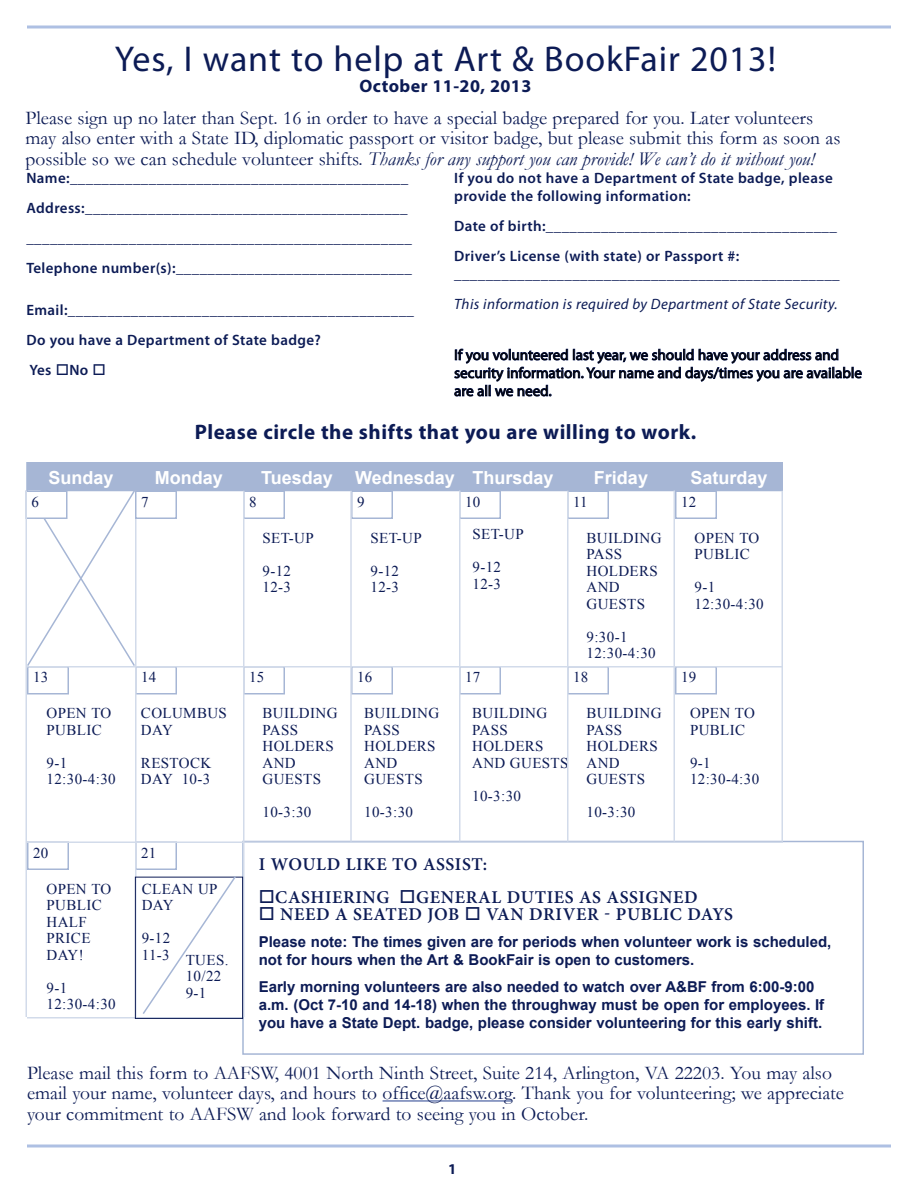
<style>
.page{position:relative;width:918px;height:1188px;background:#fff}
.page>*{position:absolute;margin:0;border:0;box-sizing:border-box;transform-origin:0 0}
.t1{font:36px "Myriad Pro";letter-spacing:.025em;color:#0c1b55}
.t2{font:700 21px "Myriad Pro";letter-spacing:.025em;color:#0c1b55}
.t3{font:19.5px/20.2px "Garamond";color:#0c1b55}
.t4{font:600 18px "Minion Pro";letter-spacing:.035em;color:#0c1b55}
.t5{font:700 18px "Arial";color:#fff}
.t6{font:700 18px "Myriad Pro";letter-spacing:.025em;color:#0c1b55}
.t7{font:600 15px/30px "Myriad Pro";letter-spacing:.025em;color:#0c1b55}
.t8{font:15px/16.5px "Times New Roman";letter-spacing:.025em;color:#0c1b55}
.t9{font:700 15px/18px "Arial";color:#0c1b55}
.t10{font:15px/18px "Myriad Pro";color:#000}
.t11{font:italic 15px "Myriad Pro";letter-spacing:.025em;color:#0c1b55}
.t12{font:700 15px "Myriad Pro";color:#0c1b55}
.s1{font-style:italic}
</style>
<div class="page">
<hr style="left:27px;top:26px;width:864px;height:2px;background:#aec0e3">
<svg style="left:27px;top:1144px;width:864px;height:4px;background:#c2cfe9"></svg>
<svg style="left:454px;top:348px;width:408px;height:49px"></svg>
<div style="left:242px;top:841px;width:622px;height:214px;border:2px solid #a6b6d5"></div>
<hr style="left:383px;top:1100px;width:129px;height:1px;background:#25408f">
<div style="left:243px;top:490px;width:42px;height:29px;border:2px solid #a6b6d5"></div>
<div style="left:351px;top:490px;width:42px;height:29px;border:2px solid #a6b6d5"></div>
<div style="left:567px;top:490px;width:42px;height:29px;border:2px solid #a6b6d5"></div>
<div style="left:675px;top:490px;width:42px;height:29px;border:2px solid #a6b6d5"></div>
<div style="left:27px;top:666px;width:42px;height:28px;border:2px solid #a6b6d5"></div>
<div style="left:135px;top:666px;width:42px;height:28px;border:2px solid #a6b6d5"></div>
<div style="left:243px;top:666px;width:42px;height:28px;border:2px solid #a6b6d5"></div>
<div style="left:351px;top:666px;width:42px;height:28px;border:2px solid #a6b6d5"></div>
<div style="left:459px;top:666px;width:42px;height:28px;border:2px solid #a6b6d5"></div>
<div style="left:567px;top:666px;width:42px;height:28px;border:2px solid #a6b6d5"></div>
<div style="left:675px;top:666px;width:42px;height:28px;border:2px solid #a6b6d5"></div>
<div style="left:27px;top:842px;width:42px;height:28px;border:2px solid #a6b6d5"></div>
<div style="left:135px;top:842px;width:42px;height:28px;border:2px solid #a6b6d5"></div>
<svg style="left:25px;top:490px;width:110px;height:178px"></svg>
<div style="left:26px;top:491px;width:41px;height:27px;background:#fff"></div>
<div style="left:26px;top:490px;width:42px;height:29px;border:2px solid #a6b6d5"></div>
<div style="left:459px;top:490px;width:42px;height:29px;border:2px solid #a6b6d5"></div>
<hr style="left:27px;top:1017px;width:216px;height:1px;background:#d2dbea">
<hr style="left:27px;top:842px;width:756px;height:1px;background:#d2dbea">
<hr style="left:27px;top:666px;width:756px;height:2px;background:#d2dbea">
<hr style="left:40px;top:490px;width:743px;height:1px;background:#a6b6d5">
<hr style="left:135px;top:490px;width:1px;height:527px;background:#d2dbea">
<hr style="left:243px;top:490px;width:1px;height:527px;background:#d2dbea">
<hr style="left:350px;top:490px;width:2px;height:352px;background:#d2dbea">
<hr style="left:459px;top:464px;width:1px;height:378px;background:#d2dbea">
<hr style="left:567px;top:490px;width:1px;height:352px;background:#d2dbea">
<hr style="left:674px;top:464px;width:1px;height:378px;background:#d2dbea">
<hr style="left:782px;top:490px;width:1px;height:352px;background:#d2dbea">
<hr style="left:26px;top:490px;width:1px;height:527px;background:#d2dbea">
<div style="left:135px;top:490px;width:42px;height:29px;border:2px solid #a6b6d5"></div>
<div style="left:26px;top:462px;width:757px;height:28px;background:#a6b6d5"></div>
<div style="left:135px;top:877px;width:108px;height:142px;border:1px solid #0c1b55"></div>
<svg style="left:141px;top:876px;width:97px;height:138px"></svg>
<h1 class="t1" style="left:115px;top:36px;width:662px">Yes, I want to help at Art &amp; BookFair 2013!</h1>
<p class="t6" style="left:360px;top:74px;width:173px">October 11-20, 2013</p>
<p class="t3" style="left:26px;top:107px;width:817px">Please sign up no later than Sept. 16 in order to have a special badge prepared for you. Later volunteers may also enter with a State ID, diplomatic passport or visitor badge, but please submit this form as soon as possible so we can schedule volunteer shifts. <span class="s1">Thanks for any support you can provide! We can’t do it without you!</span></p>
<p class="t7" style="left:26px;top:162px;width:387px">Name:___________________________________________ Address:_________________________________________ _________________________________________________ Telephone number(s):______________________________</p>
<p class="t7" style="left:26px;top:294px;width:389px">Email:____________________________________________<br>Do you have a Department of State badge?<br>Yes □No □</p>
<p class="t7" style="left:454px;top:168px;width:380px;line-height:18px">If you do not have a Department of State badge, please provide the following information:</p>
<p class="t7" style="left:454px;top:210px;width:384px">Date of birth:_____________________________________<br>Driver’s License (with state) or Passport #:</p>
<p class="t7" style="left:454px;top:258px;width:387px">_________________________________________________</p>
<p class="t11" style="left:454px;top:295px;width:385px">This information is required by Department of State Security.</p>
<p class="t10" style="left:454px;top:346px;width:409px">If you volunteered last year, we should have your address and security information. Your name and days/times you are available are all we need.</p>
<p class="t2" style="left:195px;top:418px;width:503px">Please circle the shifts that you are willing to work.</p>
<p class="t5" style="left:48px;top:466px;width:67px">Sunday</p>
<p class="t5" style="left:155px;top:466px;width:70px">Monday</p>
<p class="t5" style="left:261px;top:466px;width:294px">Tuesday Wednesday Thursday</p>
<p class="t5" style="left:594px;top:466px;width:56px">Friday</p>
<p class="t5" style="left:690px;top:466px;width:79px">Saturday</p>
<p class="t8" style="left:32px;top:493px;width:9px">6</p>
<p class="t8" style="left:141px;top:493px;width:9px">7</p>
<p class="t8" style="left:465px;top:493px;width:17px">10</p>
<p class="t8" style="left:249px;top:493px;width:9px">8</p>
<p class="t8" style="left:357px;top:493px;width:9px">9</p>
<p class="t8" style="left:573px;top:493px;width:16px">11</p>
<p class="t8" style="left:681px;top:493px;width:17px">12</p>
<p class="t8" style="left:262px;top:529px;width:53px">SET-UP</p>
<p class="t8" style="left:262px;top:562px;width:30px">9-12<br>12-3</p>
<p class="t8" style="left:370px;top:529px;width:53px">SET-UP</p>
<p class="t8" style="left:370px;top:562px;width:30px">9-12<br>12-3</p>
<p class="t8" style="left:472px;top:526px;width:53px">SET-UP</p>
<p class="t8" style="left:472px;top:559px;width:30px">9-12<br>12-3</p>
<p class="t8" style="left:586px;top:529px;width:77px">BUILDING<br>PASS<br>HOLDERS<br>AND<br>GUESTS</p>
<p class="t8" style="left:586px;top:628px;width:71px">9:30-1<br>12:30-4:30</p>
<p class="t8" style="left:694px;top:529px;width:66px">OPEN TO<br>PUBLIC</p>
<p class="t8" style="left:694px;top:579px;width:71px">9-1<br>12:30-4:30</p>
<p class="t8" style="left:33px;top:669px;width:17px">13</p>
<p class="t8" style="left:141px;top:669px;width:17px">14</p>
<p class="t8" style="left:249px;top:669px;width:17px">15</p>
<p class="t8" style="left:357px;top:669px;width:17px">16</p>
<p class="t8" style="left:465px;top:669px;width:17px">17</p>
<p class="t8" style="left:573px;top:669px;width:17px">18</p>
<p class="t8" style="left:681px;top:669px;width:17px">19</p>
<p class="t8" style="left:46px;top:705px;width:66px">OPEN TO<br>PUBLIC</p>
<p class="t8" style="left:46px;top:754px;width:71px">9-1<br>12:30-4:30</p>
<p class="t8" style="left:141px;top:705px;width:87px">COLUMBUS<br>DAY</p>
<p class="t8" style="left:141px;top:754px;width:72px">RESTOCK<br>DAY 10-3</p>
<p class="t8" style="left:33px;top:844px;width:17px">20</p>
<p class="t8" style="left:141px;top:844px;width:17px">21</p>
<p class="t8" style="left:46px;top:880px;width:66px">OPEN TO<br>PUBLIC<br>HALF<br>PRICE<br>DAY!</p>
<p class="t8" style="left:46px;top:979px;width:71px">9-1<br>12:30-4:30</p>
<p class="t8" style="left:142px;top:880px;width:77px">CLEAN UP<br>DAY</p>
<p class="t8" style="left:142px;top:928px;width:88px;line-height:21.1px">9-12<br>11-3 TUES.</p>
<p class="t8" style="left:186px;top:968px;width:37px">10/22<br>9-1</p>
<p class="t8" style="left:263px;top:705px;width:77px">BUILDING<br>PASS<br>HOLDERS<br>AND<br>GUESTS</p>
<p class="t8" style="left:263px;top:804px;width:50px">10-3:30</p>
<p class="t8" style="left:364px;top:705px;width:77px">BUILDING<br>PASS<br>HOLDERS<br>AND<br>GUESTS</p>
<p class="t8" style="left:364px;top:804px;width:50px">10-3:30</p>
<p class="t8" style="left:472px;top:705px;width:98px">BUILDING<br>PASS<br>HOLDERS<br>AND GUESTS</p>
<p class="t8" style="left:472px;top:787px;width:50px">10-3:30</p>
<p class="t8" style="left:587px;top:705px;width:77px">BUILDING<br>PASS<br>HOLDERS<br>AND<br>GUESTS</p>
<p class="t8" style="left:587px;top:804px;width:50px">10-3:30</p>
<p class="t8" style="left:690px;top:705px;width:66px">OPEN TO<br>PUBLIC</p>
<p class="t8" style="left:690px;top:754px;width:71px">9-1<br>12:30-4:30</p>
<p class="t4" style="left:259px;top:852px;width:230px">I WOULD LIKE TO ASSIST:</p>
<p class="t4" style="left:259px;top:885px;width:440px">□CASHIERING □GENERAL DUTIES AS ASSIGNED</p>
<p class="t4" style="left:259px;top:902px;width:476px">□ NEED A SEATED JOB □ VAN DRIVER - PUBLIC DAYS</p>
<p class="t9" style="left:259px;top:933px;width:574px">Please note: The times given are for periods when volunteer work is scheduled, not for hours when the Art &amp; BookFair is open to customers.</p>
<p class="t9" style="left:259px;top:978px;width:567px">Early morning volunteers are also needed to watch over A&amp;BF from 6:00-9:00 a.m. (Oct 7-10 and 14-18) when the throughway must be open for employees. If you have a State Dept. badge, please consider volunteering for this early shift.</p>
<p class="t3" style="left:27px;top:1063px;width:819px">Please mail this form to AAFSW, 4001 North Ninth Street, Suite 214, Arlington, VA 22203. You may also email your name, volunteer days, and hours to office@aafsw.org. Thank you for volunteering; we appreciate your commitment to AAFSW and look forward to seeing you in October.</p>
<p class="t12" style="left:448px;top:1159px;width:10px">1</p>
</div>
